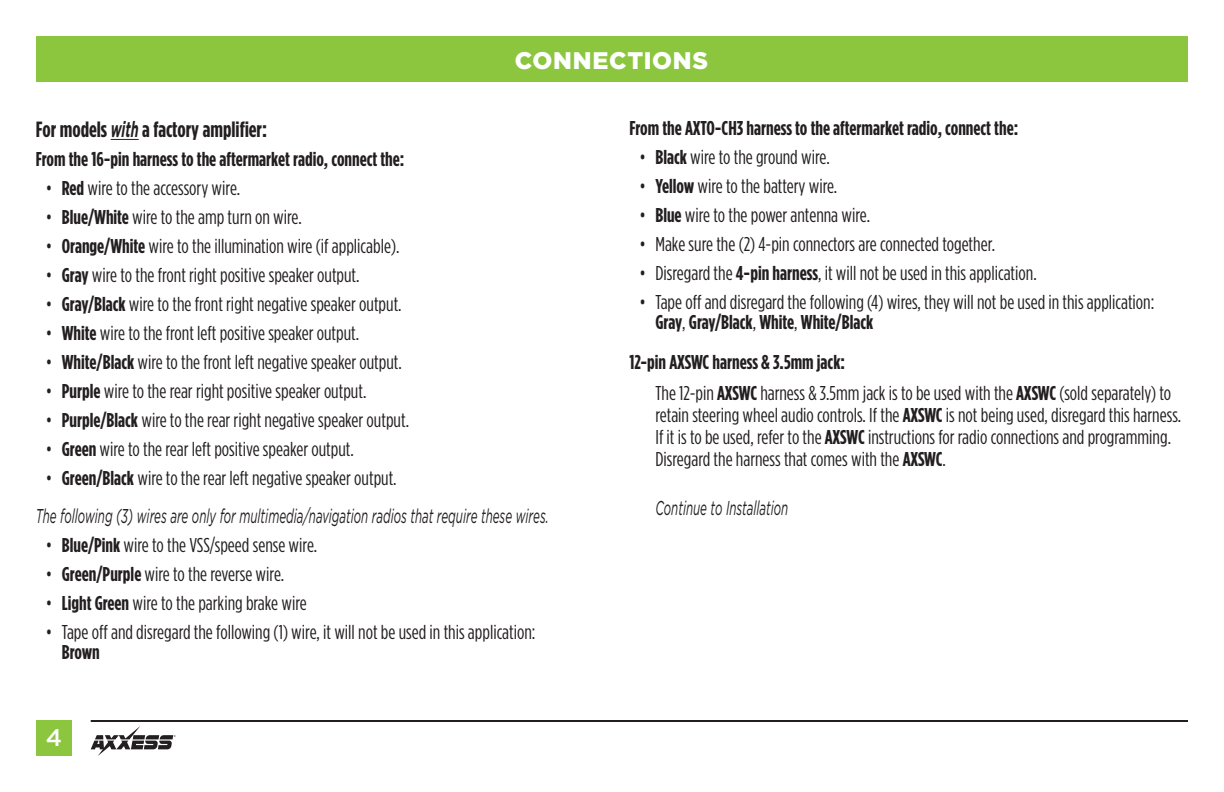
<style>
.page{position:relative;width:1224px;height:792px;background:#fff}
.page>*{position:absolute;margin:0;border:0;box-sizing:border-box;transform-origin:0 0}
.t1{font:900 24px "Gotham";letter-spacing:.03em;color:#fff}
.t2{font:500 24px "Gotham";color:#fff}
.t3{font:700 22px "Gotham Condensed";color:#231f20}
.t4{font:20px/22px "Gotham Condensed";color:#231f20}
.t5{font:700 20px "Gotham Condensed";color:#231f20}
.t6{font:italic 20px "Gotham";color:#231f20;scale:.58 1}
.s1{font-family:"Gotham";font-style:italic}
.s2{font-weight:700}
</style>
<div class="page">
<div style="left:36px;top:36px;width:1152px;height:45px;background:#8bc63e"></div>
<div style="left:36px;top:720px;width:36px;height:36px;background:#8bc63e"></div>
<hr style="left:91px;top:720px;width:1097px;height:2px;background:#231f20">
<svg style="left:91px;top:726px;width:85px;height:30px"></svg>
<svg style="left:111px;top:139px;width:28px;height:1px"></svg>
<p class="t1" style="left:515px;top:46px;width:195px">CONNECTIONS</p>
<p class="t3" style="left:36px;top:116px;width:233px">For models <span class="s1">with</span> a factory amplifier:</p>
<p class="t5" style="left:36px;top:147px;width:370px">From the 16-pin harness to the aftermarket radio, connect the:</p>
<p class="t4" style="left:46px;top:176px;width:196px">• <span class="s2">Red</span> wire to the accessory wire.</p>
<p class="t4" style="left:46px;top:205px;width:257px">• <span class="s2">Blue/White</span> wire to the amp turn on wire.</p>
<p class="t4" style="left:46px;top:234px;width:355px">• <span class="s2">Orange/White</span> wire to the illumination wire (if applicable).</p>
<p class="t4" style="left:46px;top:263px;width:315px">• <span class="s2">Gray</span> wire to the front right positive speaker output.</p>
<p class="t4" style="left:46px;top:292px;width:357px">• <span class="s2">Gray/Black</span> wire to the front right negative speaker output.</p>
<p class="t4" style="left:46px;top:321px;width:315px">• <span class="s2">White</span> wire to the front left positive speaker output.</p>
<p class="t4" style="left:46px;top:350px;width:358px">• <span class="s2">White/Black</span> wire to the front left negative speaker output.</p>
<p class="t4" style="left:46px;top:379px;width:322px">• <span class="s2">Purple</span> wire to the rear right positive speaker output.</p>
<p class="t4" style="left:46px;top:408px;width:365px">• <span class="s2">Purple/Black</span> wire to the rear right negative speaker output.</p>
<p class="t4" style="left:46px;top:437px;width:310px">• <span class="s2">Green</span> wire to the rear left positive speaker output.</p>
<p class="t4" style="left:46px;top:466px;width:352px">• <span class="s2">Green/Black</span> wire to the rear left negative speaker output.</p>
<p class="t6" style="left:36px;top:504px;width:886px">The following (3) wires are only for multimedia/navigation radios that require these wires.</p>
<p class="t4" style="left:46px;top:533px;width:273px">• <span class="s2">Blue/Pink</span> wire to the VSS/speed sense wire.</p>
<p class="t4" style="left:46px;top:562px;width:240px">• <span class="s2">Green/Purple</span> wire to the reverse wire.</p>
<p class="t4" style="left:46px;top:591px;width:263px">• <span class="s2">Light Green</span> wire to the parking brake wire</p>
<p class="t4" style="left:46px;top:620px;width:491px">• Tape off and disregard the following (1) wire, it will not be used in this application:</p>
<p class="t5" style="left:62px;top:640px;width:40px">Brown</p>
<p class="t2" style="left:46px;top:724px;width:18px">4</p>
<p class="t5" style="left:629px;top:117px;width:390px">From the AXTO-CH3 harness to the aftermarket radio, connect the:</p>
<p class="t4" style="left:639px;top:146px;width:192px">• <span class="s2">Black</span> wire to the ground wire.</p>
<p class="t4" style="left:639px;top:175px;width:199px">• <span class="s2">Yellow</span> wire to the battery wire.</p>
<p class="t4" style="left:639px;top:204px;width:232px">• <span class="s2">Blue</span> wire to the power antenna wire.</p>
<p class="t4" style="left:639px;top:233px;width:357px">• Make sure the (2) 4-pin connectors are connected together.</p>
<p class="t4" style="left:639px;top:262px;width:399px">• Disregard the <span class="s2">4-pin harness</span>, it will not be used in this application.</p>
<p class="t4" style="left:655px;top:292px;width:500px;line-height:20px;text-indent:-16px">• Tape off and disregard the following (4) wires, they will not be used in this application:<br><span class="s2">Gray</span>, <span class="s2">Gray/Black</span>, <span class="s2">White</span>, <span class="s2">White/Black</span></p>
<p class="t4" style="left:655px;top:346px;width:517px;line-height:31px;text-indent:-26px"><span class="s2">12-pin AXSWC harness &amp; 3.5mm jack:<br></span>The 12-pin <span class="s2">AXSWC</span> harness &amp; 3.5mm jack is to be used with the <span class="s2">AXSWC</span> (sold separately) to</p>
<p class="t4" style="left:655px;top:404px;width:527px">retain steering wheel audio controls. If the <span class="s2">AXSWC</span> is not being used, disregard this harness.<br>If it is to be used, refer to the <span class="s2">AXSWC</span> instructions for radio connections and programming.<br>Disregard the harness that comes with the <span class="s2">AXSWC</span>.</p>
<p class="t6" style="left:655px;top:497px;width:231px">Continue to Installation</p>
</div>
